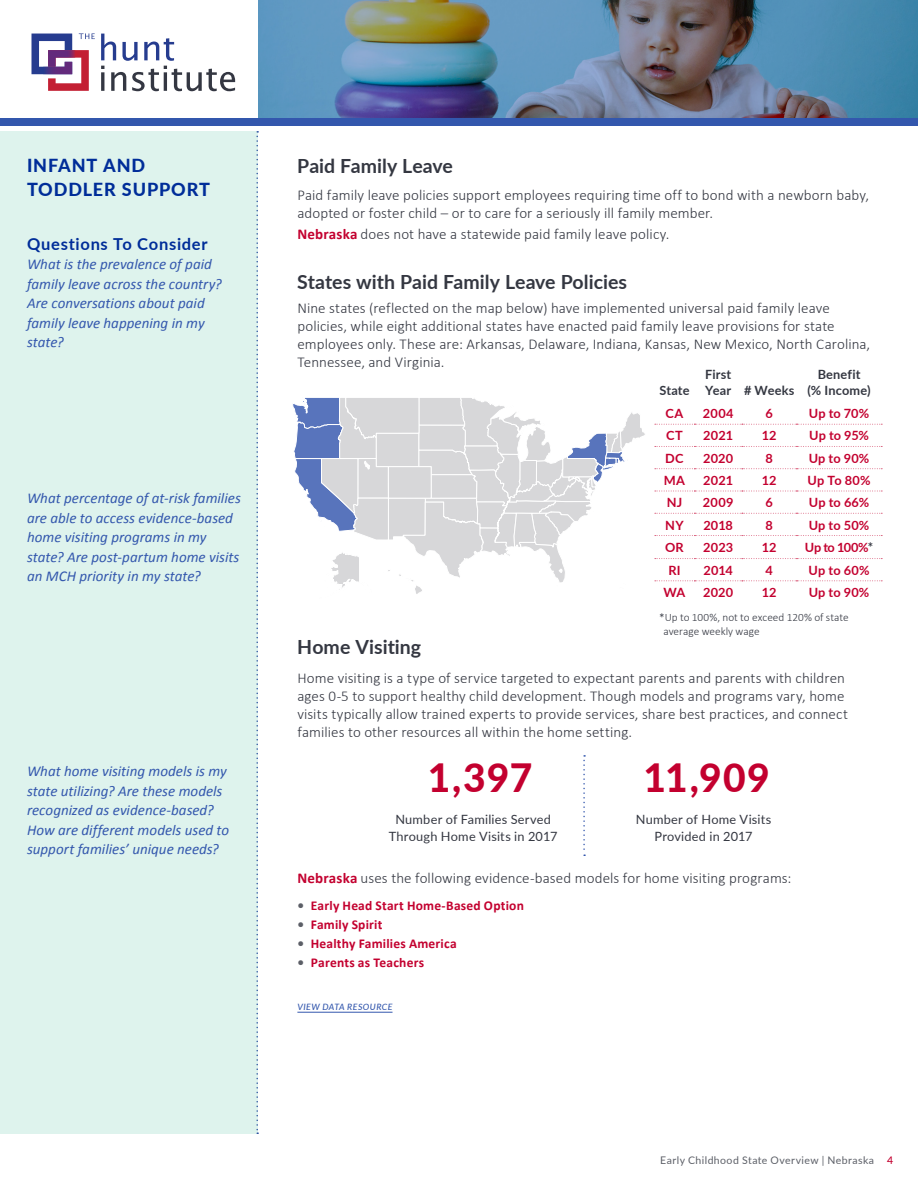
<style>
.page{position:relative;width:918px;height:1188px;background:#fff}
.page>*{position:absolute;margin:0;border:0;box-sizing:border-box;transform-origin:0 0}
.t1{font:800 39px "Lato";letter-spacing:.02em;color:#c3002f}
.t2{font:700 19.5px "Lato";color:#343741}
.t3{font:800 18px/24px "Lato";letter-spacing:.045em;color:#002d99}
.SIDEBAR-BodyText-Lat{font:700 16.5px "Lato";letter-spacing:.045em;color:#002d99}
.t4{font:300 15px/18px "Calibri";letter-spacing:.005em;color:#343741}
.SIDEBAR-BodyText-Lat-2{font:italic 15px/19.5px "Calibri";color:#3357ad}
.t5{font:700 13.5px "Calibri";letter-spacing:.015em;color:#c3002f}
.DATA-TEXT-BULLETS-La{font:700 12.75px "Lato";letter-spacing:.01em;color:#c3002f}
.t6{font:12.75px/16.5px "Lato";letter-spacing:.015em;color:#343741;text-align:center}
.t7{font:700 12.75px/16.5px "Lato";letter-spacing:.015em;color:#343741}
.t8{font:300 11.25px/13.5px "Calibri";color:#343741}
.t9{font:10.5px "Lato";letter-spacing:.04em;color:#5c5f67}
.REFERENCES-Calibri-L{font:italic 500 8.7px "Lato";letter-spacing:.05em;color:#3357ad}
.s1{font-weight:700;color:#c3002f}
.s2{color:#343741}
.s3{color:#5c5f67}
.s4{font-weight:500;color:#c3002f}
</style>
<div class="page">
<img style="left:258px;top:0;width:660px;height:119px">
<div style="left:0;top:119px;width:918px;height:7px;background:#3357ad"></div>
<div style="left:0;top:131px;width:258px;height:1003px;background:#def3ed"></div>
<svg style="left:101px;top:34px;width:134px;height:57px"></svg>
<svg style="left:32px;top:33px;width:63px;height:58px"></svg>
<svg style="left:583px;top:755px;width:2px;height:101px"></svg>
<hr style="left:297px;top:1012px;width:96px;height:1px;background:#3357ad">
<svg style="left:292px;top:397px;width:353px;height:197px"></svg>
<svg style="left:655px;top:424px;width:227px;height:1px"></svg>
<svg style="left:655px;top:446px;width:227px;height:1px"></svg>
<svg style="left:655px;top:468px;width:227px;height:1px"></svg>
<svg style="left:655px;top:491px;width:227px;height:1px"></svg>
<svg style="left:655px;top:513px;width:227px;height:1px"></svg>
<svg style="left:655px;top:535px;width:227px;height:1px"></svg>
<svg style="left:655px;top:558px;width:227px;height:1px"></svg>
<svg style="left:655px;top:580px;width:227px;height:1px"></svg>
<p class="t3" style="left:27px;top:152px;width:185px">INFANT AND<br>TODDLER SUPPORT</p>
<p class="SIDEBAR-BodyText-Lat" style="left:27px;top:232px;width:182px">Questions To Consider</p>
<p class="SIDEBAR-BodyText-Lat-2" style="left:27px;top:254px;width:196px">What is the prevalence of paid family leave across the country?<br>Are conversations about paid family leave happening in my state?</p>
<p class="SIDEBAR-BodyText-Lat-2" style="left:27px;top:488px;width:215px">What percentage of at-risk families are able to access evidence-based home visiting programs in my state? Are post-partum home visits an MCH priority in my state?</p>
<p class="SIDEBAR-BodyText-Lat-2" style="left:27px;top:761px;width:204px">What home visiting models is my state utilizing? Are these models recognized as evidence-based?<br>How are different models used to support families’ unique needs?</p>
<p class="t2" style="left:297px;top:151px;width:157px">Paid Family Leave</p>
<p class="t4" style="left:297px;top:185px;width:573px">Paid family leave policies support employees requiring time off to bond with a newborn baby, adopted or foster child – or to care for a seriously ill family member.</p>
<p class="t4" style="left:297px;top:225px;width:374px"><span class="s1">Nebraska</span> does not have a statewide paid family leave policy.</p>
<p class="t2" style="left:297px;top:267px;width:331px">States with Paid Family Leave Policies</p>
<p class="t4" style="left:297px;top:299px;width:574px">Nine states (reflected on the map below) have implemented universal paid family leave policies, while eight additional states have enacted paid family leave provisions for state employees only. These are: Arkansas, Delaware, Indiana, Kansas, New Mexico, North Carolina, Tennessee, and Virginia.</p>
<p class="t7" style="left:659px;top:382px;width:32px">State</p>
<p class="t7" style="left:705px;top:365px;width:28px">First<br>Year</p>
<p class="t7" style="left:818px;top:365px;width:44px">Benefit</p>
<p class="t7" style="left:808px;top:382px;width:65px">(% Income)</p>
<p class="t7" style="left:744px;top:382px;width:52px"># Weeks</p>
<p class="DATA-TEXT-BULLETS-La" style="left:666px;top:404px;width:19px">CA</p>
<p class="DATA-TEXT-BULLETS-La" style="left:703px;top:404px;width:32px">2004</p>
<p class="DATA-TEXT-BULLETS-La" style="left:766px;top:404px;width:9px">6</p>
<p class="DATA-TEXT-BULLETS-La" style="left:809px;top:404px;width:62px">Up to 70%</p>
<p class="DATA-TEXT-BULLETS-La" style="left:666px;top:426px;width:18px">CT</p>
<p class="DATA-TEXT-BULLETS-La" style="left:703px;top:426px;width:31px">2021</p>
<p class="DATA-TEXT-BULLETS-La" style="left:762px;top:426px;width:16px">12</p>
<p class="DATA-TEXT-BULLETS-La" style="left:809px;top:426px;width:61px">Up to 95%</p>
<p class="DATA-TEXT-BULLETS-La" style="left:665px;top:449px;width:20px">DC</p>
<p class="DATA-TEXT-BULLETS-La" style="left:703px;top:449px;width:32px">2020</p>
<p class="DATA-TEXT-BULLETS-La" style="left:766px;top:449px;width:9px">8</p>
<p class="DATA-TEXT-BULLETS-La" style="left:809px;top:449px;width:62px">Up to 90%</p>
<p class="DATA-TEXT-BULLETS-La" style="left:664px;top:471px;width:23px">MA</p>
<p class="DATA-TEXT-BULLETS-La" style="left:703px;top:471px;width:31px">2021</p>
<p class="DATA-TEXT-BULLETS-La" style="left:762px;top:471px;width:16px">12</p>
<p class="DATA-TEXT-BULLETS-La" style="left:808px;top:471px;width:64px">Up To 80%</p>
<p class="DATA-TEXT-BULLETS-La" style="left:667px;top:493px;width:17px">NJ</p>
<p class="DATA-TEXT-BULLETS-La" style="left:703px;top:493px;width:32px">2009</p>
<p class="DATA-TEXT-BULLETS-La" style="left:766px;top:493px;width:9px">6</p>
<p class="DATA-TEXT-BULLETS-La" style="left:809px;top:493px;width:62px">Up to 66%</p>
<p class="DATA-TEXT-BULLETS-La" style="left:665px;top:516px;width:20px">NY</p>
<p class="DATA-TEXT-BULLETS-La" style="left:703px;top:516px;width:31px">2018</p>
<p class="DATA-TEXT-BULLETS-La" style="left:766px;top:516px;width:9px">8</p>
<p class="DATA-TEXT-BULLETS-La" style="left:809px;top:516px;width:62px">Up to 50%</p>
<p class="DATA-TEXT-BULLETS-La" style="left:665px;top:538px;width:20px">OR</p>
<p class="DATA-TEXT-BULLETS-La" style="left:703px;top:538px;width:31px">2023</p>
<p class="DATA-TEXT-BULLETS-La" style="left:762px;top:538px;width:16px">12</p>
<p class="DATA-TEXT-BULLETS-La" style="left:805px;top:538px;width:70px">Up to 100%<span class="s2">*</span></p>
<p class="DATA-TEXT-BULLETS-La" style="left:668px;top:561px;width:14px">RI</p>
<p class="DATA-TEXT-BULLETS-La" style="left:703px;top:561px;width:31px">2014</p>
<p class="DATA-TEXT-BULLETS-La" style="left:766px;top:561px;width:9px">4</p>
<p class="DATA-TEXT-BULLETS-La" style="left:809px;top:561px;width:62px">Up to 60%</p>
<p class="DATA-TEXT-BULLETS-La" style="left:664px;top:583px;width:23px">WA</p>
<p class="DATA-TEXT-BULLETS-La" style="left:703px;top:583px;width:32px">2020</p>
<p class="DATA-TEXT-BULLETS-La" style="left:762px;top:583px;width:16px">12</p>
<p class="DATA-TEXT-BULLETS-La" style="left:809px;top:583px;width:62px">Up to 90%</p>
<p class="t2" style="left:297px;top:633px;width:126px">Home Visiting</p>
<p class="t8" style="left:663px;top:611px;width:187px;text-indent:-4px">*Up to 100%, not to exceed 120% of state average weekly wage</p>
<p class="t4" style="left:297px;top:669px;width:552px">Home visiting is a type of service targeted to expectant parents and parents with children ages 0-5 to support healthy child development. Though models and programs vary, home visits typically allow trained experts to provide services, share best practices, and connect families to other resources all within the home setting.</p>
<p class="t1" style="left:428px;top:749px;width:106px">1,397</p>
<p class="t1" style="left:643px;top:749px;width:128px">11,909</p>
<p class="t6" style="left:389px;top:811px;width:170px">Number of Families Served<br>Through Home Visits in 2017</p>
<p class="t6" style="left:636px;top:811px;width:137px">Number of Home Visits<br>Provided in 2017</p>
<p class="t4" style="left:297px;top:869px;width:496px"><span class="s1">Nebraska</span> uses the following evidence-based models for home visiting programs:</p>
<p class="t5" style="left:297px;top:897px;width:228px"><span class="s3">•</span> Early Head Start Home-Based Option</p>
<p class="t5" style="left:297px;top:916px;width:87px"><span class="s3">•</span> Family Spirit</p>
<p class="t5" style="left:297px;top:935px;width:161px"><span class="s3">•</span> Healthy Families America</p>
<p class="t5" style="left:297px;top:954px;width:128px"><span class="s3">•</span> Parents as Teachers</p>
<p class="REFERENCES-Calibri-L" style="left:297px;top:1001px;width:97px">VIEW DATA RESOURCE</p>
<p class="t9" style="left:660px;top:1153px;width:234px">Early Childhood State Overview | Nebraska <span class="s4">4</span></p>
</div>
